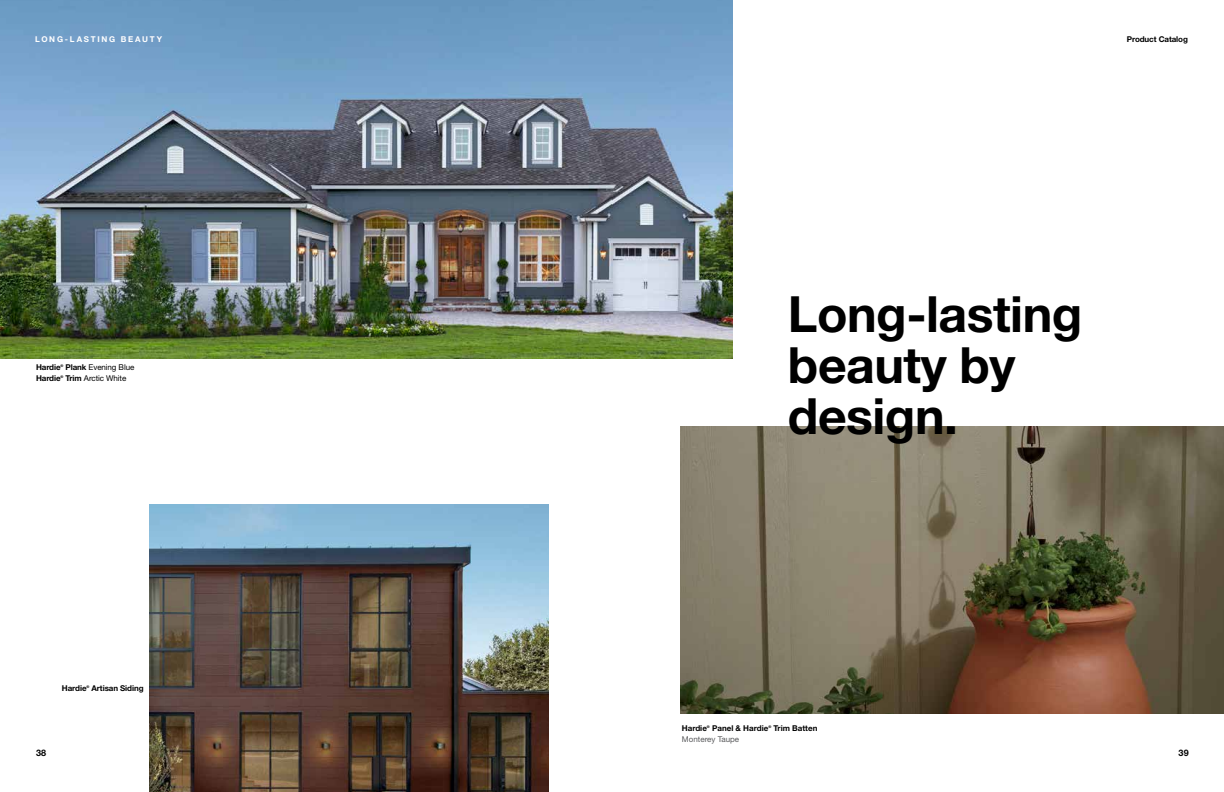
<style>
.page{position:relative;width:1224px;height:792px;background:#fff}
.page>*{position:absolute;margin:0;border:0;box-sizing:border-box;transform-origin:0 0}
.t1{font:700 50px/51px "Helvetica Neue LT Pro";letter-spacing:-.01em;color:#000}
.t2{font:700 9px "Helvetica Neue LT Pro";color:#000}
.t3{font:700 8px "Helvetica Neue LT Pro";letter-spacing:-.01em;color:#000}
.t4{font:8px "Helvetica Neue LT Pro";letter-spacing:-.01em;color:#000}
.t5{font:700 8px "Helvetica Neue LT Pro";letter-spacing:.22em;color:#fff}
.t6{font:8px "Helvetica Neue LT Pro";color:#58595b}
.t7{font:700 3.6px "Helvetica Neue LT Pro";color:#000}
.s1{font-weight:700}
</style>
<div class="page">
<img style="left:0;top:0;width:732px;height:359px">
<img style="left:150px;top:504px;width:399px;height:288px">
<img style="left:680px;top:426px;width:544px;height:287px">
<p class="t5" style="left:35px;top:34px;width:129px">LONG-LASTING BEAUTY</p>
<p class="t3" style="left:1127px;top:34px;width:63px">Product Catalog</p>
<p class="t3" style="left:36px;top:362px;width:26px">Hardie</p>
<p class="t7" style="left:61px;top:363px;width:4px">®</p>
<p class="t4" style="left:66px;top:362px;width:70px"><span class="s1">Plank</span> Evening Blue</p>
<p class="t3" style="left:36px;top:373px;width:26px">Hardie</p>
<p class="t7" style="left:61px;top:374px;width:4px">®</p>
<p class="t4" style="left:66px;top:373px;width:62px"><span class="s1">Trim</span> Arctic White</p>
<p class="t3" style="left:62px;top:683px;width:26px">Hardie</p>
<p class="t7" style="left:87px;top:684px;width:4px">®</p>
<p class="t3" style="left:92px;top:683px;width:54px">Artisan Siding</p>
<h1 class="t1" style="left:788px;top:288px;width:296px">Long-lasting beauty by design.</h1>
<p class="t3" style="left:682px;top:724px;width:27px">Hardie</p>
<p class="t7" style="left:707px;top:725px;width:4px">®</p>
<p class="t3" style="left:712px;top:724px;width:58px">Panel &amp; Hardie</p>
<p class="t7" style="left:768px;top:725px;width:4px">®</p>
<p class="t3" style="left:773px;top:724px;width:45px">Trim Batten</p>
<p class="t6" style="left:682px;top:735px;width:59px">Monterey Taupe</p>
<p class="t2" style="left:36px;top:747px;width:12px">38</p>
<p class="t2" style="left:1179px;top:747px;width:12px">39</p>
</div>
